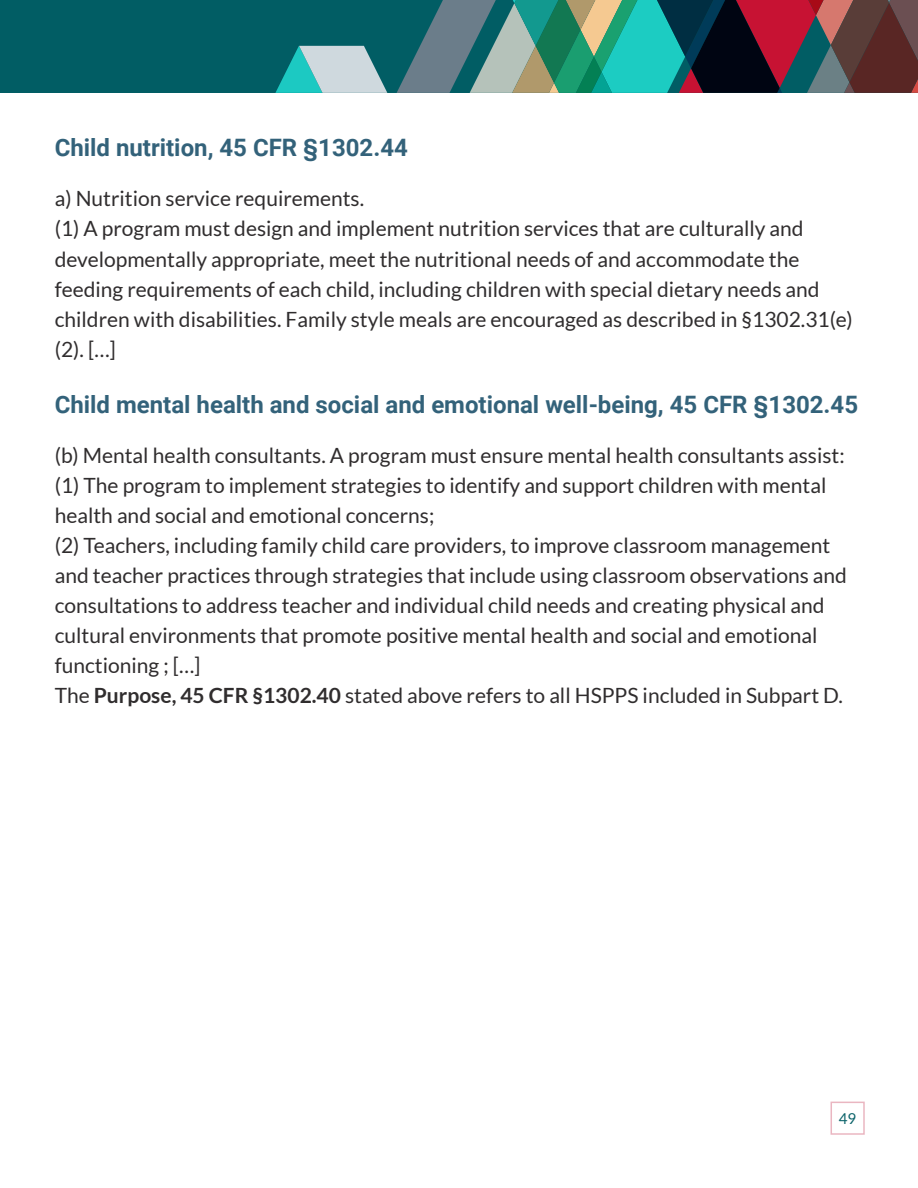
<style>
.page{position:relative;width:918px;height:1188px;background:#fff}
.page>*{position:absolute;margin:0;border:0;box-sizing:border-box;transform-origin:0 0}
.Headline_3{font:700 24px "Roboto";color:#33627a}
.t1{font:21px/30px "Lato";color:#302d2e}
.t2{font:15px "Lato";color:#0b636a}
.s1{font-weight:700}
</style>
<div class="page">
<div style="left:0;top:0;width:918px;height:93px;background:#015d64"></div>
<svg style="left:275px;top:46px;width:112px;height:47px"></svg>
<svg style="left:397px;top:0;width:521px;height:93px;background:#4b6664"></svg>
<div style="left:831px;top:1102px;width:34px;height:33px;border:2px solid #eab6c1"></div>
<h3 class="Headline_3" style="left:55px;top:131px;width:355px">Child nutrition, 45 CFR §1302.44</h3>
<p class="t1" style="left:55px;top:184px;width:311px">a) Nutrition service requirements.</p>
<p class="t1" style="left:55px;top:214px;width:799px">(1) A program must design and implement nutrition services that are culturally and developmentally appropriate, meet the nutritional needs of and accommodate the feeding requirements of each child, including children with special dietary needs and children with disabilities. Family style meals are encouraged as described in §1302.31(e) (2). […]</p>
<h3 class="Headline_3" style="left:55px;top:387px;width:805px">Child mental health and social and emotional well-being, 45 CFR §1302.45</h3>
<p class="t1" style="left:55px;top:440px;width:791px">(b) Mental health consultants. A program must ensure mental health consultants assist:</p>
<p class="t1" style="left:55px;top:470px;width:773px">(1) The program to implement strategies to identify and support children with mental health and social and emotional concerns;</p>
<p class="t1" style="left:55px;top:530px;width:794px">(2) Teachers, including family child care providers, to improve classroom management and teacher practices through strategies that include using classroom observations and consultations to address teacher and individual child needs and creating physical and cultural environments that promote positive mental health and social and emotional functioning ; […]</p>
<p class="t1" style="left:55px;top:680px;width:790px">The <span class="s1">Purpose, 45 CFR §1302.40</span> stated above refers to all HSPPS included in Subpart D.</p>
<p class="t2" style="left:839px;top:1110px;width:19px">49</p>
</div>
